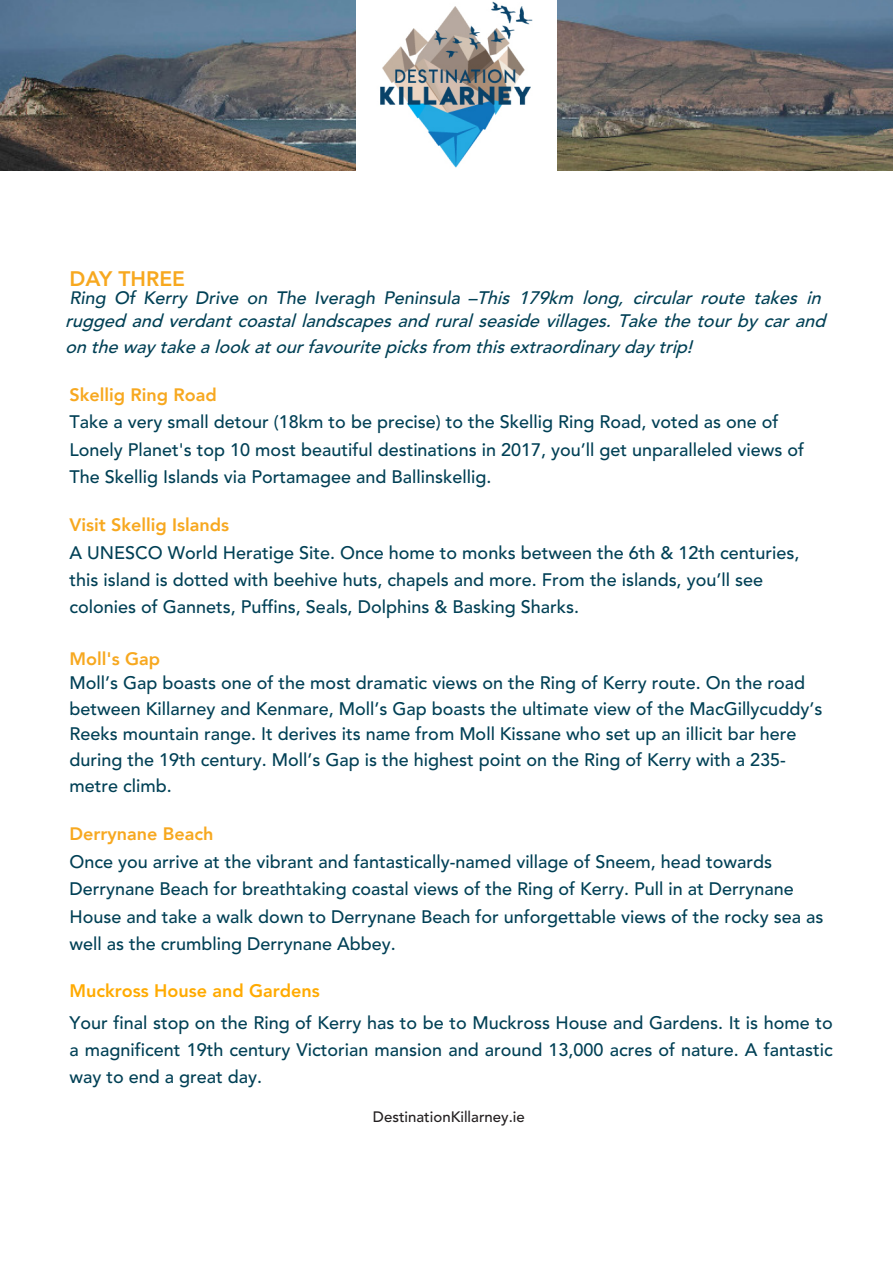
<style>
.page{position:relative;width:893px;height:1263px;background:#fff}
.page>*{position:absolute;margin:0;border:0;box-sizing:border-box;transform-origin:0 0}
.t1{font:800 21px "Avenir";color:#f7a81f}
.t2{font:500 18px/27.3px "Avenir";color:#004055}
.t3{font:italic 500 18px/23.4px "Avenir";color:#004055}
.t4{font:800 18px "Avenir";color:#f7a81f}
.t5{font:800 18px "Avenir";color:#fa0}
.t6{font:500 15px "Avenir";color:#231f20}
.s1{font-style:inherit}
</style>
<div class="page">
<img style="left:0;top:0;width:892px;height:171px">
<img style="left:356px;top:0;width:201px;height:171px">
<p class="t1" style="left:70px;top:262px;width:117px">DAY THREE</p>
<p class="t3" style="left:65px;top:287px;width:769px"><span class="s1">Ring Of Kerry Drive on The Iveragh Peninsula –</span> This 179km long, circular route takes in ruggedandverdantcoastallandscapesandruralseasidevillages.Takethetourbycarand</p>
<p class="t3" style="left:65px;top:335px;width:636px">onthewaytakealookatourfavouritepicksfrom thisextraordinarydaytrip!</p>
<p class="t4" style="left:70px;top:381px;width:149px">Skellig Ring Road</p>
<p class="t2" style="left:70px;top:409px;width:736px">Take a very small detour (18km to be precise) to the Skellig Ring Road, voted as one of<br>Lonely Planet's top 10 most beautiful destinations in 2017, you’ll get unparalleled views of<br>The Skellig Islands via Portamagee and Ballinskellig.</p>
<p class="t4" style="left:70px;top:511px;width:161px">Visit Skellig Islands</p>
<p class="t2" style="left:70px;top:539px;width:731px">A UNESCO World Heratige Site. Once home to monks between the 6th &amp; 12th centuries, this island is dotted with beehive huts, chapels and more. From the islands, you’ll see colonies of Gannets, Puffins, Seals, Dolphins &amp; Basking Sharks.</p>
<p class="t4" style="left:70px;top:644px;width:92px">Moll's Gap</p>
<p class="t2" style="left:70px;top:671px;width:754px;line-height:25.7px">Moll’s Gap boasts one of the most dramatic views on the Ring of Kerry route. On the road between Killarney and Kenmare, Moll’s Gap boasts the ultimate view of the MacGillycuddy’s Reeks mountain range. It derives its name from Moll Kissane who set up an illicit bar here during the 19th century. Moll’s Gap is the highest point on the Ring of Kerry with a 235- metre climb.</p>
<p class="t4" style="left:70px;top:820px;width:145px">Derrynane Beach</p>
<p class="t2" style="left:70px;top:849px;width:756px">Once you arrive at the vibrant and fantastically-named village of Sneem, head towards Derrynane Beach for breathtaking coastal views of the Ring of Kerry. Pull in at Derrynane House and take a walk down to Derrynane Beach for unforgettable views of the rocky sea as well as the crumbling Derrynane Abbey.</p>
<p class="t5" style="left:70px;top:977px;width:252px">Muckross House and Gardens</p>
<p class="t2" style="left:70px;top:1009px;width:765px;text-align:justify">Your final stop on the Ring of Kerry has to be to Muckross House and Gardens. It is home to a magnificent 19th century Victorian mansion and around 13,000 acres of nature. A fantastic way to end a great day.</p>
<p class="t6" style="left:373px;top:1106px;width:153px">DestinationKillarney.ie</p>
</div>
